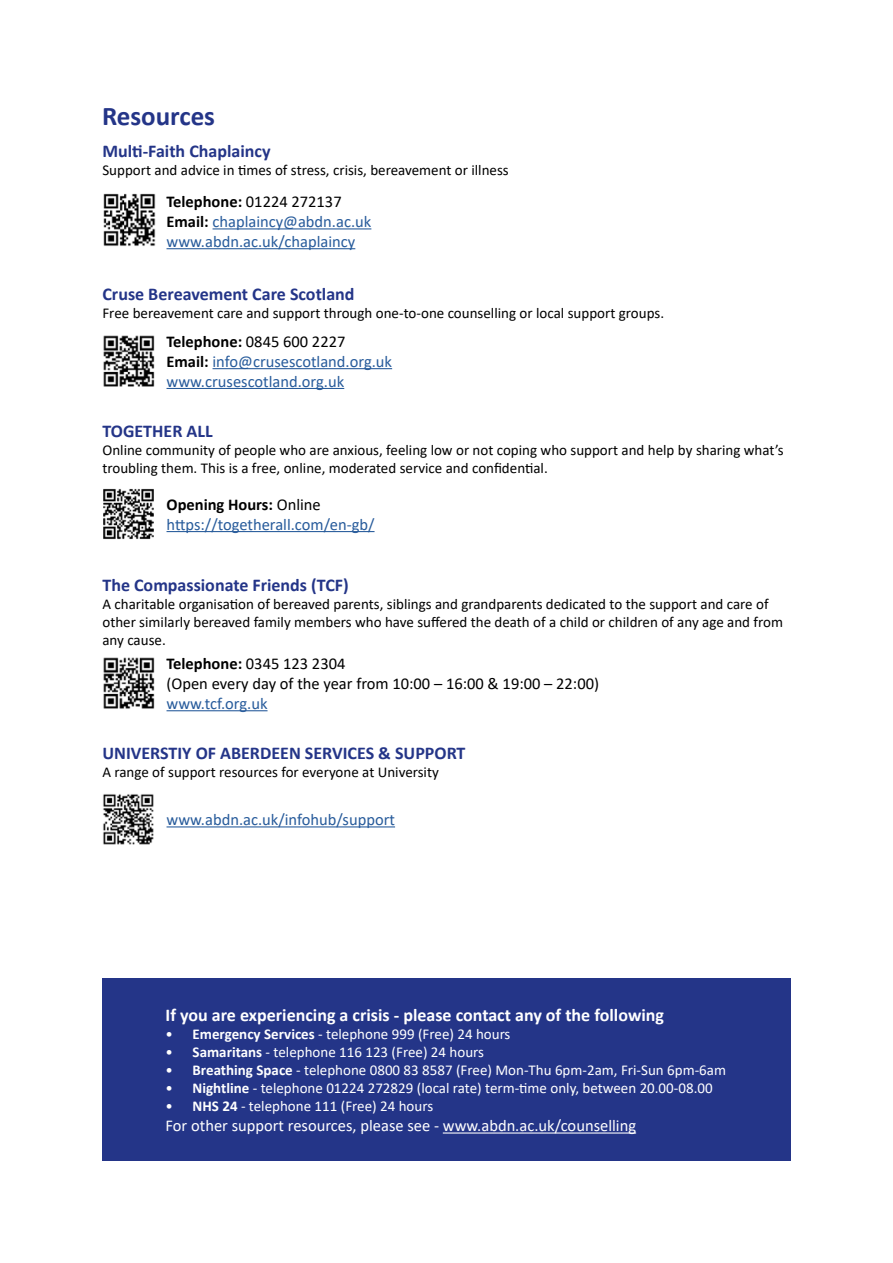
<style>
.page{position:relative;width:893px;height:1263px;background:#fff}
.page>*{position:absolute;margin:0;border:0;box-sizing:border-box;transform-origin:0 0}
.t1{font:700 27px "Calibri";color:#243588}
.Subheader{font:700 18px "Calibri";color:#243588}
.White_subheader{font:700 18px "Calibri";color:#fff}
.Body_Text{font:16.5px "Calibri";color:#275b9b}
.Body_Text-2{font:16.5px "Calibri";color:#000}
.t2{font:16.5px "Calibri";color:#fff}
.Body_Text-3{font:700 16.5px "Calibri";color:#000}
.Body_Text-4{font:15px/18px "Calibri";color:#000}
.White_body_text{font:15px "Calibri";color:#fff}
.Subheader-2{font:15px/18px "Calibri";color:#000}
.s1{font-weight:700}
.s2{font-weight:700;color:#000}
.s3{font-weight:400}
</style>
<div class="page">
<div style="left:102px;top:978px;width:689px;height:183px;background:#243588"></div>
<hr style="left:443px;top:1132px;width:193px;height:1px;background:#fff">
<img style="left:103px;top:193px;width:53px;height:53px">
<hr style="left:213px;top:228px;width:158px;height:1px;background:#275b9b">
<hr style="left:167px;top:248px;width:188px;height:1px;background:#275b9b">
<img style="left:103px;top:335px;width:52px;height:52px">
<hr style="left:213px;top:368px;width:179px;height:1px;background:#275b9b">
<hr style="left:167px;top:388px;width:177px;height:1px;background:#275b9b">
<img style="left:103px;top:488px;width:51px;height:52px">
<hr style="left:167px;top:531px;width:208px;height:1px;background:#275b9b">
<img style="left:103px;top:657px;width:52px;height:52px">
<hr style="left:167px;top:710px;width:101px;height:1px;background:#275b9b">
<img style="left:103px;top:794px;width:51px;height:50px">
<hr style="left:167px;top:826px;width:228px;height:1px;background:#275b9b">
<h1 class="t1" style="left:102px;top:97px;width:115px">Resources</h1>
<h2 class="Subheader" style="left:102px;top:139px;width:170px">Multi-Faith Chaplaincy</h2>
<p class="Body_Text-4" style="left:102px;top:161px;width:408px">Support and advice in times of stress, crisis, bereavement or illness</p>
<p class="Body_Text-2" style="left:167px;top:190px;width:177px"><span class="s1">Telephone:</span> 01224 272137</p>
<p class="Body_Text" style="left:167px;top:210px;width:206px"><span class="s2">Email:</span> chaplaincy@abdn.ac.uk</p>
<p class="Body_Text" style="left:167px;top:230px;width:190px">www.abdn.ac.uk/chaplaincy</p>
<h2 class="Subheader" style="left:102px;top:281px;width:254px">Cruse Bereavement Care Scotland</h2>
<p class="Body_Text-4" style="left:102px;top:304px;width:563px">Free bereavement care and support through one-to-one counselling or local support groups.</p>
<p class="Body_Text-2" style="left:167px;top:330px;width:180px"><span class="s1">Telephone:</span> 0845 600 2227</p>
<p class="Body_Text" style="left:167px;top:350px;width:227px"><span class="s2">Email:</span> info@crusescotland.org.uk</p>
<p class="Body_Text" style="left:167px;top:370px;width:179px">www.crusescotland.org.uk</p>
<h2 class="Subheader" style="left:102px;top:418px;width:112px">TOGETHER ALL</h2>
<p class="Body_Text-4" style="left:102px;top:440px;width:683px">Online community of people who are anxious, feeling low or not coping who support and help by sharing what’s troubling them. This is a free, online, moderated service and confidential.</p>
<p class="Body_Text-3" style="left:167px;top:493px;width:156px">Opening Hours: <span class="s3">Online</span></p>
<p class="Body_Text" style="left:167px;top:513px;width:209px">https://togetherall.com/en-gb/</p>
<h2 class="Subheader" style="left:102px;top:572px;width:248px">The Compassionate Friends (TCF)</h2>
<h2 class="Subheader-2" style="left:102px;top:594px;width:682px">A charitable organisation of bereaved parents, siblings and grandparents dedicated to the support and care of other similarly bereaved family members who have suffered the death of a child or children of any age and from any cause.</h2>
<p class="Body_Text-2" style="left:167px;top:652px;width:180px"><span class="s1">Telephone:</span> 0345 123 2304</p>
<p class="Body_Text-2" style="left:167px;top:672px;width:434px">(Open every day of the year from 10:00 – 16:00 &amp; 19:00 – 22:00)</p>
<p class="Body_Text" style="left:167px;top:692px;width:103px">www.tcf.org.uk</p>
<h2 class="Subheader" style="left:102px;top:740px;width:365px">UNIVERSTIY OF ABERDEEN SERVICES &amp; SUPPORT</h2>
<p class="Body_Text-4" style="left:102px;top:763px;width:338px">A range of support resources for everyone at University</p>
<p class="Body_Text" style="left:167px;top:808px;width:230px">www.abdn.ac.uk/infohub/support</p>
<h3 class="White_subheader" style="left:166px;top:1003px;width:500px">If you are experiencing a crisis - please contact any of the following</h3>
<p class="White_body_text" style="left:166px;top:1024px;width:346px">• <span class="s1">Emergency Services</span> - telephone 999 (Free) 24 hours</p>
<p class="White_body_text" style="left:166px;top:1042px;width:320px">• <span class="s1">Samaritans</span> - telephone 116 123 (Free) 24 hours</p>
<p class="White_body_text" style="left:166px;top:1060px;width:562px">• <span class="s1">Breathing Space</span> - telephone 0800 83 8587 (Free) Mon-Thu 6pm-2am, Fri-Sun 6pm-6am</p>
<p class="White_body_text" style="left:166px;top:1078px;width:549px">• <span class="s1">Nightline</span> - telephone 01224 272829 (local rate) term-time only, between 20.00-08.00</p>
<p class="White_body_text" style="left:166px;top:1096px;width:269px">• <span class="s1">NHS 24</span> - telephone 111 (Free) 24 hours</p>
<p class="t2" style="left:166px;top:1114px;width:472px">For other support resources, please see - www.abdn.ac.uk/counselling</p>
</div>
